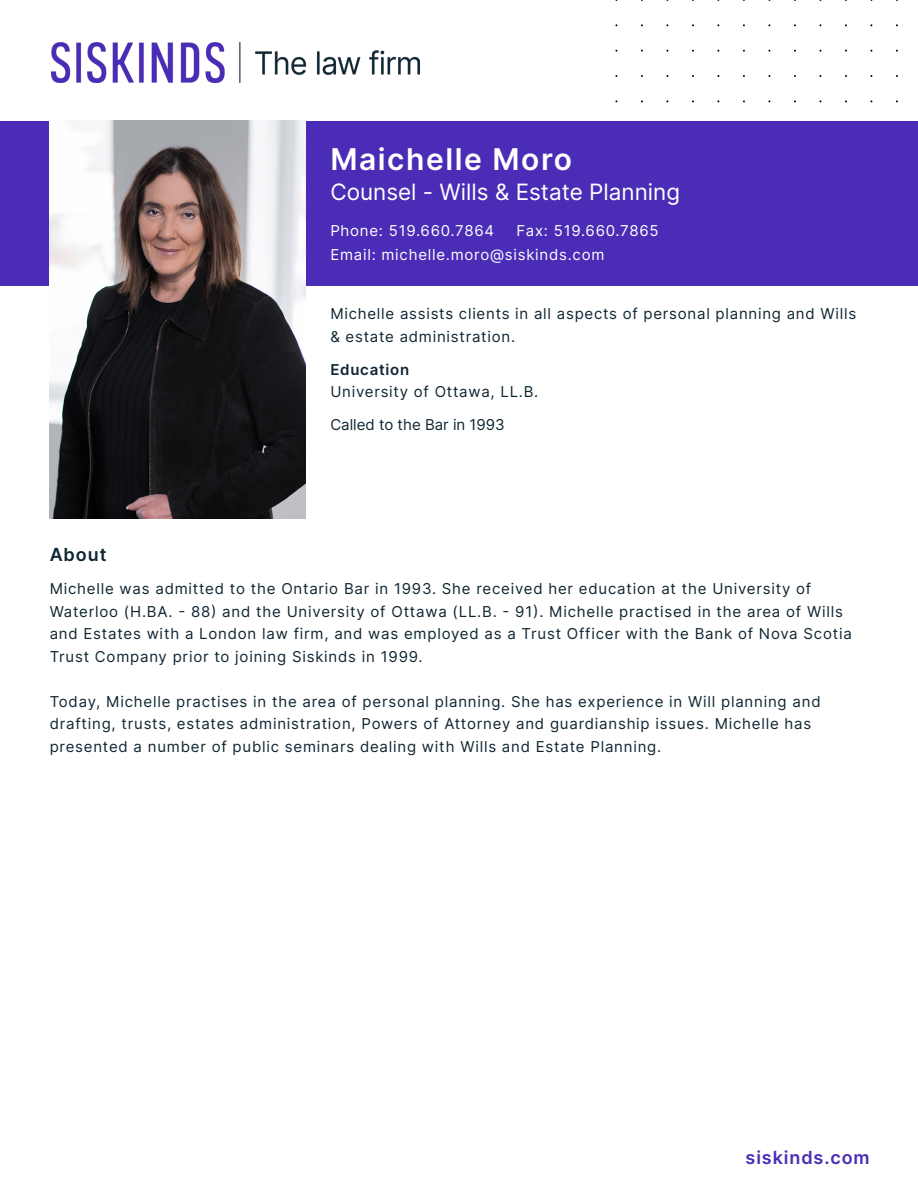
<style>
.page{position:relative;width:918px;height:1188px;background:#fff}
.page>*{position:absolute;margin:0;border:0;box-sizing:border-box;transform-origin:0 0}
.t1{font:600 30px "Inter";letter-spacing:.05em;color:#fff}
.t2{font:22.5px "Inter";color:#fff}
.t3{font:600 18px "Inter";letter-spacing:.05em;color:#4b2cb7}
.Main_copy{font:600 18px "Inter";letter-spacing:.05em;color:#0f2632}
.Main_copy-2{font:15px/22.5px "Inter";letter-spacing:.05em;color:#0f2632}
.Contact_Info{font:15px "Inter";letter-spacing:.05em;color:#fff}
.Called_to_Bar{font:15px "Inter";color:#0f2632}
.s1{font-weight:600}
</style>
<div class="page">
<div style="left:0;top:121px;width:918px;height:164px;background:#4b2cb7"></div>
<img style="left:51px;top:43px;width:369px;height:39px">
<img style="left:50px;top:121px;width:256px;height:398px">
<p class="t1" style="left:330px;top:137px;width:243px">Maichelle Moro</p>
<p class="t2" style="left:330px;top:175px;width:351px">Counsel - Wills &amp; Estate Planning</p>
<p class="Contact_Info" style="left:330px;top:219px;width:165px">Phone: 519.660.7864</p>
<p class="Contact_Info" style="left:516px;top:219px;width:144px">Fax: 519.660.7865</p>
<p class="Contact_Info" style="left:330px;top:243px;width:276px">Email: michelle.moro@siskinds.com</p>
<p class="Main_copy-2" style="left:330px;top:302px;width:527px">Michelle assists clients in all aspects of personal planning and Wills &amp; estate administration.</p>
<p class="Main_copy-2" style="left:330px;top:358px;width:210px"><span class="s1">Education<br></span>University of Ottawa, LL.B.</p>
<p class="Called_to_Bar" style="left:330px;top:414px;width:176px">Called to the Bar in 1993</p>
<p class="Main_copy" style="left:50px;top:541px;width:58px">About</p>
<p class="Main_copy-2" style="left:50px;top:577px;width:804px">Michelle was admitted to the Ontario Bar in 1993. She received her education at the University of Waterloo (H.BA. - 88) and the University of Ottawa (LL.B. - 91). Michelle practised in the area of Wills and Estates with a London law firm, and was employed as a Trust Officer with the Bank of Nova Scotia Trust Company prior to joining Siskinds in 1999.</p>
<p class="Main_copy-2" style="left:50px;top:690px;width:772px">Today, Michelle practises in the area of personal planning. She has experience in Will planning and drafting, trusts, estates administration, Powers of Attorney and guardianship issues. Michelle has presented a number of public seminars dealing with Wills and Estate Planning.</p>
<p class="t3" style="left:746px;top:1144px;width:126px">siskinds.com</p>
</div>
